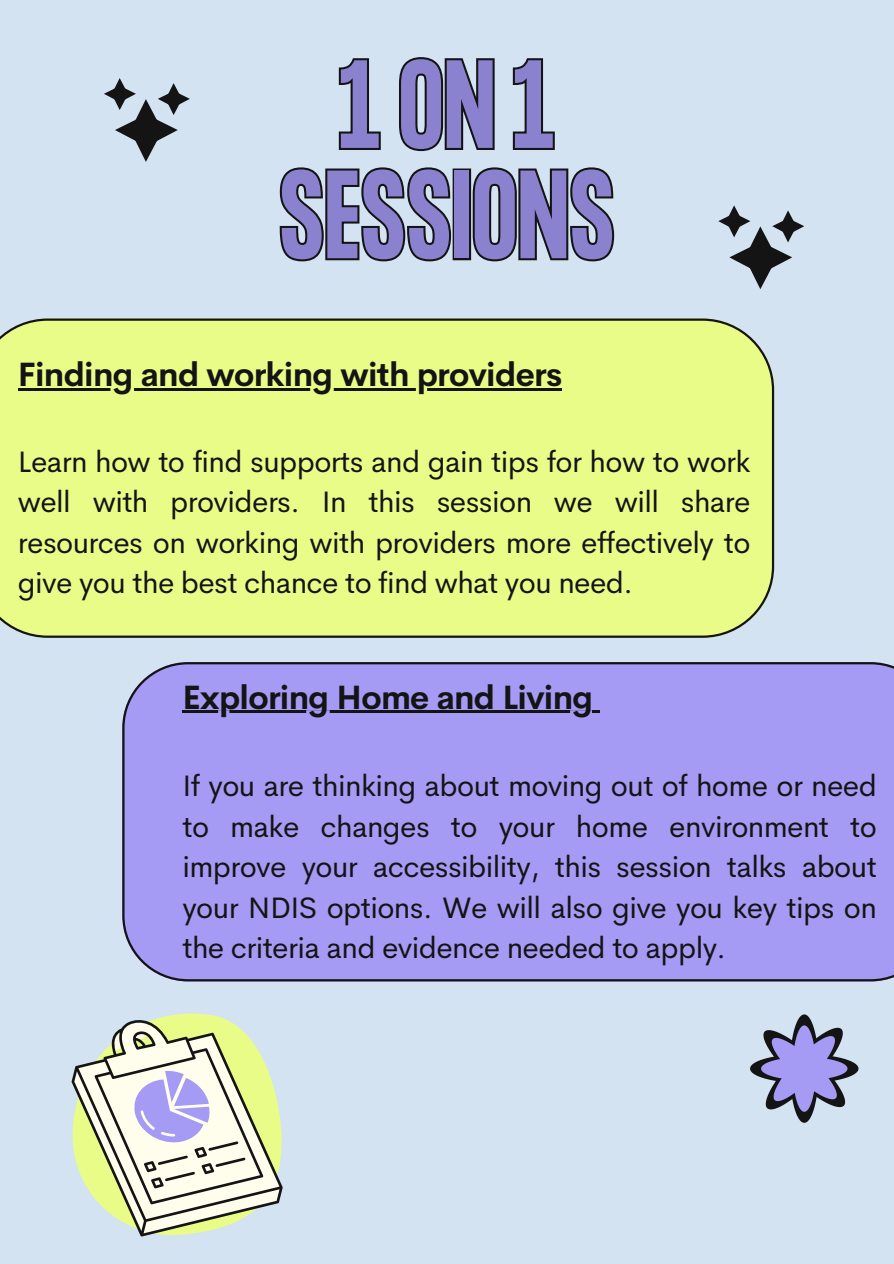
<style>
.page{position:relative;width:894px;height:1264px;background:#fff}
.page>*{position:absolute;margin:0;border:0;box-sizing:border-box;transform-origin:0 0}
.t1{font:700 109.5px/110.2px "Formula Condensed";color:#8a81cf;text-align:center}
.t2{font:700 33px "Cerebri Sans";letter-spacing:-.02em;color:#141414}
.t3{font:29.7px/40.5px "Cerebri Sans";letter-spacing:-.02em;color:#141414;text-align:justify}
</style>
<div class="page">
<div style="left:0;top:0;width:893px;height:1263px;background:#d3e3f1"></div>
<div style="left:0;top:318px;width:774px;height:320px;background:#eafc88"></div>
<div style="left:122px;top:662px;width:771px;height:319px;background:#a59bf4"></div>
<hr style="left:182px;top:710px;width:410px;height:3px;background:#141414">
<svg style="left:592px;top:710px;width:8px;height:3px"></svg>
<svg style="left:338px;top:57px;width:217px;height:95px"></svg>
<svg style="left:279px;top:167px;width:336px;height:95px"></svg>
<hr style="left:18px;top:388px;width:543px;height:3px;background:#141414">
<svg style="left:718px;top:205px;width:85px;height:84px"></svg>
<svg style="left:71px;top:1013px;width:151px;height:224px"></svg>
<svg style="left:72px;top:1019px;width:210px;height:217px"></svg>
<svg style="left:104px;top:78px;width:85px;height:84px"></svg>
<svg style="left:750px;top:1014px;width:108px;height:108px"></svg>
<p class="t1" style="left:278px;top:60px;width:337px">1ON1<br>SESSIONS</p>
<h2 class="t2" style="left:18px;top:353px;width:545px">Finding and working with providers</h2>
<p class="t3" style="left:18px;top:441px;width:734px">Learn how to find supports and gain tips for how to work well with providers. In this session we will share resources on working with providers more effectively to give you the best chance to find what you need.</p>
<p class="t2" style="left:182px;top:675px;width:412px">Exploring Home and Living</p>
<h1 class="t3" style="left:182px;top:765px;width:695px">If you are thinking about moving out of home or need to make changes to your home environment to improve your accessibility, this session talks about your NDIS options. We will also give you key tips on the criteria and evidence needed to apply.</h1>
</div>
